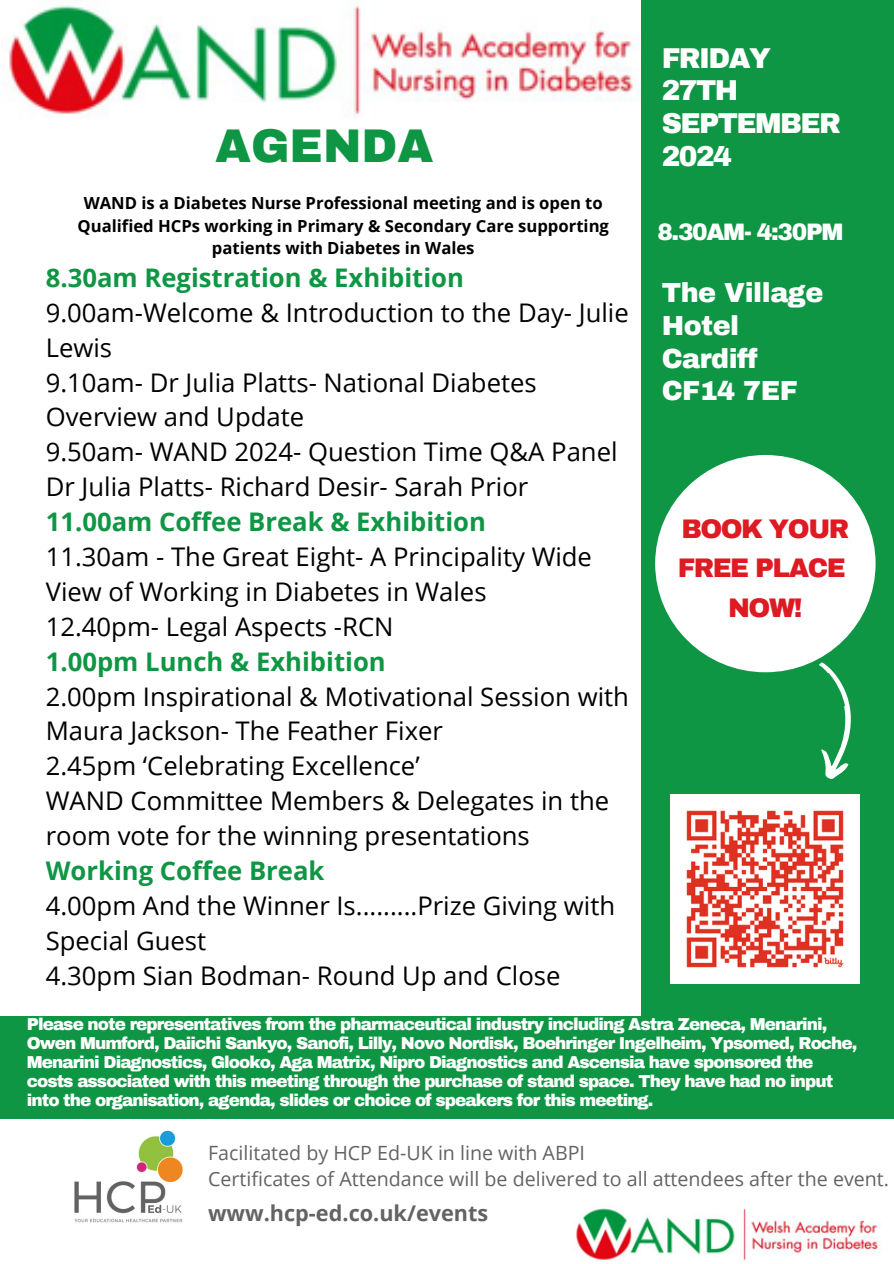
<style>
.page{position:relative;width:894px;height:1264px;background:#fff}
.page>*{position:absolute;margin:0;border:0;box-sizing:border-box;transform-origin:0 0}
.t1{font:900 46.2px "Archivo";color:#0f9644}
.t2{font:900 28.05px/32.7px "Archivo";letter-spacing:-.055em;color:#fefefe}
.t3{font:900 27px/32.7px "Archivo";letter-spacing:-.02em;color:#fefefe}
.t4{font:900 26.25px/39.3px "Archivo";letter-spacing:-.055em;color:#de1a23;text-align:center}
.t5{font:25.65px/34.8px "Open Sans";color:#000}
.t6{font:700 25.65px "Open Sans";color:#0f9644}
.t7{font:900 23.25px "Archivo";letter-spacing:-.055em;color:#fff}
.t8{font:700 21.6px "Open Sans";color:#636363}
.t9{font:19.65px/25.8px "Open Sans";color:#636363}
.t10{font:900 16.8px/19.2px "Archivo";letter-spacing:-.055em;color:#fefefe}
.t11{font:700 16.65px/22.5px "Open Sans";color:#000;text-align:center}
</style>
<div class="page">
<div style="left:640px;top:0;width:253px;height:1032px;background:#0f9644"></div>
<div style="left:0;top:1016px;width:893px;height:102px;background:#0f9644"></div>
<img style="left:74px;top:1130px;width:109px;height:93px">
<div style="left:655px;top:455px;width:220px;height:217px;background:#fff;border-radius:50%"></div>
<img style="left:2px;top:0;width:638px;height:118px">
<img style="left:572px;top:1205px;width:309px;height:56px">
<img style="left:670px;top:794px;width:189px;height:189px">
<svg style="left:819px;top:662px;width:32px;height:117px"></svg>
<h1 class="t1" style="left:215px;top:121px;width:220px">AGENDA</h1>
<p class="t11" style="left:77px;top:191px;width:533px">WAND is a Diabetes Nurse Professional meeting and is open to<br>Qualified HCPs working in Primary &amp; Secondary Care supporting patients with Diabetes in Wales</p>
<p class="t6" style="left:46px;top:259px;width:419px">8.30am Registration &amp; Exhibition</p>
<p class="t5" style="left:46px;top:294px;width:584px">9.00am-Welcome &amp; Introduction to the Day- Julie<br>Lewis</p>
<p class="t5" style="left:46px;top:364px;width:492px">9.10am- Dr Julia Platts- National Diabetes<br>Overview and Update</p>
<p class="t5" style="left:46px;top:434px;width:573px">9.50am- WAND 2024- Question Time Q&amp;A Panel</p>
<p class="t5" style="left:46px;top:469px;width:484px">Dr Julia Platts- Richard Desir- Sarah Prior</p>
<p class="t6" style="left:46px;top:503px;width:441px">11.00am Coffee Break &amp; Exhibition</p>
<p class="t5" style="left:46px;top:538px;width:547px">11.30am - The Great Eight- A Principality Wide<br>View of Working in Diabetes in Wales</p>
<p class="t5" style="left:46px;top:608px;width:349px">12.40pm- Legal Aspects -RCN</p>
<p class="t6" style="left:46px;top:643px;width:341px">1.00pm Lunch &amp; Exhibition</p>
<p class="t5" style="left:46px;top:678px;width:584px">2.00pm Inspirational &amp; Motivational Session with<br>Maura Jackson- The Feather Fixer</p>
<p class="t5" style="left:46px;top:748px;width:375px">2.45pm ‘Celebrating Excellence’</p>
<p class="t5" style="left:46px;top:782px;width:565px">WAND Committee Members &amp; Delegates in the room vote for the winning presentations</p>
<p class="t6" style="left:46px;top:852px;width:280px">Working Coffee Break</p>
<p class="t5" style="left:46px;top:887px;width:570px">4.00pm And the Winner Is.........Prize Giving with<br>Special Guest</p>
<p class="t5" style="left:46px;top:957px;width:516px">4.30pm Sian Bodman- Round Up and Close</p>
<h2 class="t2" style="left:661px;top:42px;width:181px">FRIDAY<br>27TH<br>SEPTEMBER<br>2024</h2>
<h4 class="t7" style="left:657px;top:220px;width:188px">8.30AM- 4:30PM</h4>
<h3 class="t3" style="left:661px;top:277px;width:163px">The Village<br>Hotel<br>Cardiff<br>CF14 7EF</h3>
<h2 class="t4" style="left:677px;top:509px;width:173px">BOOK YOUR<br>FREE PLACE<br>NOW!</h2>
<p class="t10" style="left:27px;top:1014px;width:831px">Please note representatives from the pharmaceutical industry including Astra Zeneca, Menarini, Owen Mumford, Daiichi Sankyo, Sanofi, Lilly, Novo Nordisk, Boehringer Ingelheim, Ypsomed, Roche, Menarini Diagnostics, Glooko, Aga Matrix, Nipro Diagnostics and Ascensia have sponsored the costs associated with this meeting through the purchase of stand space. They have had no input into the organisation, agenda, slides or choice of speakers for this meeting.</p>
<h6 class="t9" style="left:208px;top:1139px;width:682px">Facilitated by HCP Ed-UK in line with ABPI<br>Certificates of Attendance will be delivered to all attendees after the event.</h6>
<h5 class="t8" style="left:208px;top:1197px;width:282px">www.hcp-ed.co.uk/events</h5>
</div>
